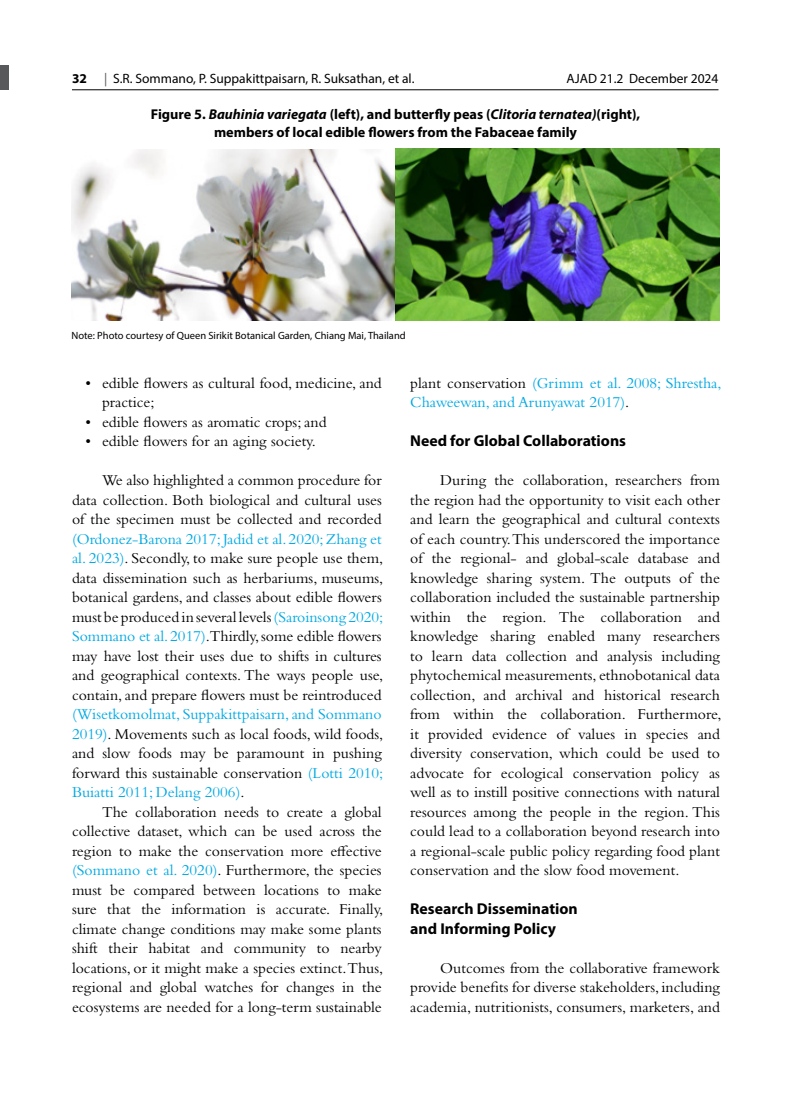
<style>
.page{position:relative;width:810px;height:1107px;background:#fff}
.page>*{position:absolute;margin:0;border:0;box-sizing:border-box;transform-origin:0 0}
.t1{font:15.75px/19.5px "Bembo Std";color:#000;text-align:justify}
.t2{font:15.75px/19.5px "Bembo Std";color:#00a9e3}
.t3{font:700 15.75px/19.5px "Myriad Pro";color:#000}
.t4{font:700 14.25px/18px "Myriad Pro";color:#000;text-align:center}
.t5{font:13.5px "Myriad Pro";color:#000}
.t6{font:700 13.5px "Myriad Pro";color:#000}
.t7{font:10.5px "Myriad Pro";color:#000}
.s1{color:#58595b}
.s2{font-style:italic}
.s3{color:#00a9e3}
.s4{color:#000}
</style>
<div class="page">
<hr style="left:72px;top:90px;width:646px;height:1px;background:#000">
<div style="left:0;top:65px;width:9px;height:25px;background:#58595b"></div>
<img style="left:72px;top:149px;width:648px;height:172px">
<p class="t6" style="left:72px;top:69px;width:16px">32</p>
<p class="t5" style="left:104px;top:70px;width:312px"><span class="s1">|</span> S.R. Sommano, P. Suppakittpaisarn, R. Suksathan, et al.</p>
<p class="t5" style="left:566px;top:70px;width:154px">AJAD 21.2 December 2024</p>
<p class="t4" style="left:151px;top:104px;width:491px">Figure 5. <span class="s2">Bauhinia variegata</span> (left), and butterfly peas (<span class="s2">Clitoria ternatea)</span>(right), members of local edible flowers from the Fabaceae family</p>
<p class="t7" style="left:72px;top:329px;width:336px">Note: Photo courtesy of Queen Sirikit Botanical Garden, Chiang Mai, Thailand</p>
<p class="t1" style="left:102px;top:373px;width:281px;text-indent:-17px">• edible flowers as cultural food, medicine, and practice;</p>
<p class="t1" style="left:86px;top:412px;width:243px">• edible flowers as aromatic crops; and</p>
<p class="t1" style="left:86px;top:431px;width:232px">• edible flowers for an aging society.</p>
<p class="t1" style="left:72px;top:470px;width:311px;text-indent:30px">We also highlighted a common procedure for data collection. Both biological and cultural uses of the specimen must be collected and recorded</p>
<p class="t1" style="left:72px;top:529px;width:313px"><span class="s3">(Ordonez-Barona 2017; Jadid et al. 2020; Zhang et al. 2023)</span>. Secondly, to make sure people use them, data dissemination such as herbariums, museums, botanical gardens, and classes about edible flowers must be produced in several levels <span class="s3">(Saroinsong 2020; Sommano et al. 2017)</span>.Thirdly, some edible flowers may have lost their uses due to shifts in cultures and geographical contexts. The ways people use, contain, and prepare flowers must be reintroduced</p>
<p class="t1" style="left:72px;top:704px;width:313px"><span class="s3">(Wisetkomolmat, Suppakittpaisarn, and Sommano 2019)</span>. Movements such as local foods, wild foods, and slow foods may be paramount in pushing forward this sustainable conservation <span class="s3">(Lotti 2010; Buiatti 2011; Delang 2006)</span>.</p>
<p class="t1" style="left:72px;top:802px;width:313px;text-indent:30px">The collaboration needs to create a global collective dataset, which can be used across the region to make the conservation more effective <span class="s3">(Sommano et al. 2020)</span>. Furthermore, the species must be compared between locations to make sure that the information is accurate. Finally, climate change conditions may make some plants shift their habitat and community to nearby locations, or it might make a species extinct.Thus, regional and global watches for changes in the ecosystems are needed for a long-term sustainable</p>
<p class="t2" style="left:410px;top:373px;width:313px"><span class="s4">plant conservation</span> (Grimm et al. 2008; Shrestha,<br>Chaweewan, and Arunyawat 2017)<span class="s4">.</span></p>
<p class="t3" style="left:410px;top:431px;width:217px">Need for Global Collaborations</p>
<p class="t1" style="left:410px;top:470px;width:313px;text-indent:30px">During the collaboration, researchers from the region had the opportunity to visit each other and learn the geographical and cultural contexts of each country. This underscored the importance of the regional- and global-scale database and knowledge sharing system. The outputs of the collaboration included the sustainable partnership within the region. The collaboration and knowledge sharing enabled many researchers to learn data collection and analysis including phytochemical measurements, ethnobotanical data collection, and archival and historical research from within the collaboration. Furthermore, it provided evidence of values in species and diversity conservation, which could be used to advocate for ecological conservation policy as well as to instill positive connections with natural resources among the people in the region. This could lead to a collaboration beyond research into a regional-scale public policy regarding food plant conservation and the slow food movement.</p>
<p class="t3" style="left:410px;top:899px;width:169px">Research Dissemination and Informing Policy</p>
<p class="t1" style="left:410px;top:958px;width:311px;text-indent:30px">Outcomes from the collaborative framework provide benefits for diverse stakeholders, including academia, nutritionists, consumers, marketers, and</p>
</div>
